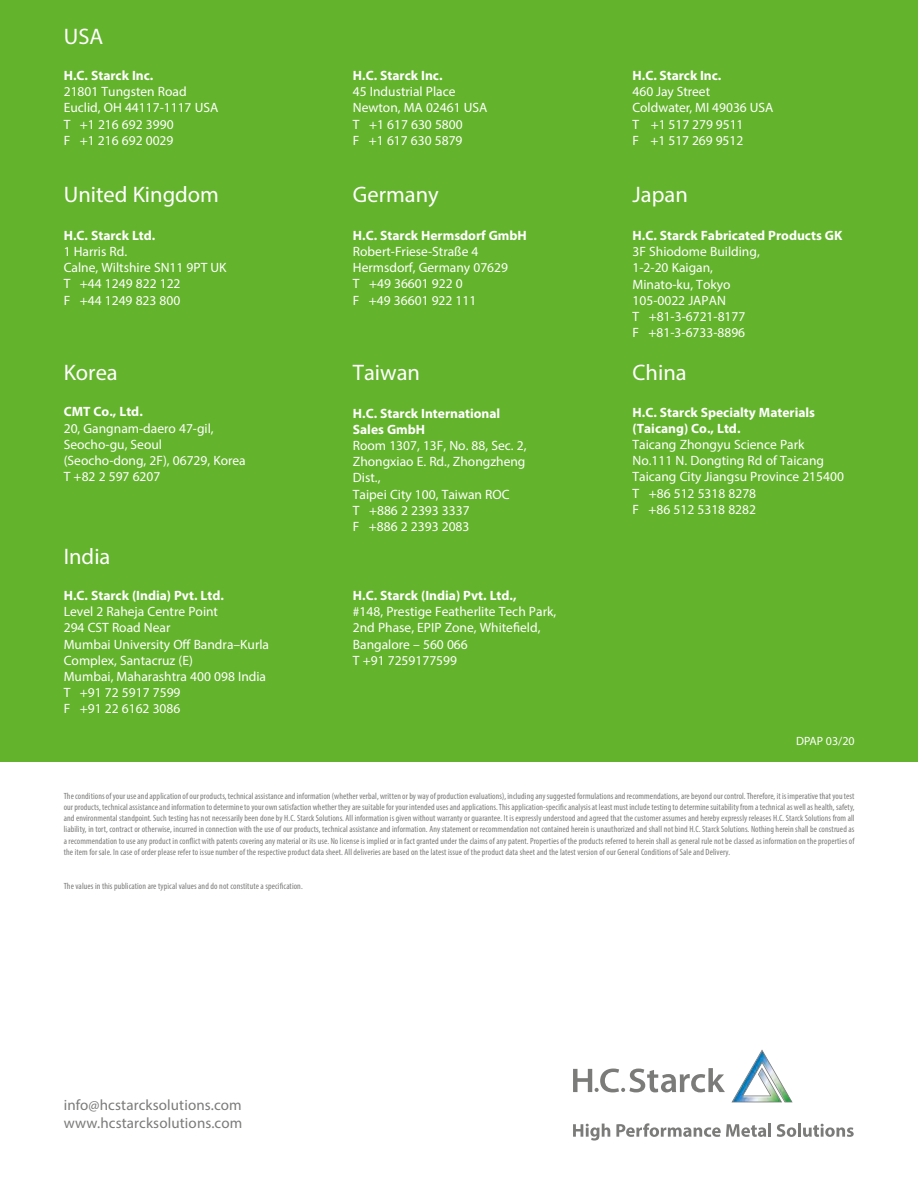
<style>
.page{position:relative;width:918px;height:1188px;background:#fff}
.page>*{position:absolute;margin:0;border:0;box-sizing:border-box;transform-origin:0 0}
.t1{font:22.5px "Myriad Pro";color:#fff}
.t2{font:15px/18px "Myriad Pro";letter-spacing:.01em;color:#7b7b7a}
.t3{font:13.5px/16.2px "Myriad Pro";color:#fff}
.t4{font:700 13.5px/16.2px "Myriad Pro";color:#fff}
.t5{font:12px "Myriad Pro";color:#fff}
.t6{font:condensed 9px/11.2px "Myriad Pro";letter-spacing:.01em;color:#7b7b7a;text-align:justify}
</style>
<div class="page">
<div style="left:0;top:0;width:918px;height:727px;background:#64b32c"></div>
<div style="left:0;top:720px;width:918px;height:42px;background:#64b32c"></div>
<svg style="left:573px;top:1068px;width:152px;height:24px"></svg>
<img style="left:731px;top:1049px;width:62px;height:53px">
<svg style="left:573px;top:1124px;width:37px;height:17px"></svg>
<svg style="left:616px;top:1123px;width:155px;height:14px"></svg>
<svg style="left:777px;top:1124px;width:77px;height:13px"></svg>
<h1 class="t1" style="left:64px;top:23px;width:41px">USA</h1>
<h3 class="t4" style="left:64px;top:67px;width:91px">H.C. Starck Inc.</h3>
<h3 class="t3" style="left:64px;top:83px;width:156px">21801 Tungsten Road<br>Euclid, OH 44117-1117 USA<br>T +1 216 692 3990<br>F +1 216 692 0029</h3>
<h1 class="t1" style="left:64px;top:180px;width:157px">United Kingdom</h1>
<h3 class="t4" style="left:64px;top:227px;width:93px">H.C. Starck Ltd.</h3>
<h3 class="t3" style="left:64px;top:243px;width:164px">1 Harris Rd.<br>Calne, Wiltshire SN11 9PT UK<br>T +44 1249 822 122<br>F +44 1249 823 800</h3>
<h1 class="t1" style="left:64px;top:358px;width:56px">Korea</h1>
<h3 class="t4" style="left:64px;top:403px;width:81px">CMT Co., Ltd.</h3>
<h3 class="t3" style="left:64px;top:420px;width:184px">20, Gangnam-daero 47-gil,<br>Seocho-gu, Seoul (Seocho-dong, 2F), 06729, Korea<br>T +82 2 597 6207</h3>
<h1 class="t1" style="left:64px;top:543px;width:48px">India</h1>
<h3 class="t4" style="left:64px;top:587px;width:162px">H.C. Starck (India) Pvt. Ltd.</h3>
<h3 class="t3" style="left:64px;top:603px;width:207px">Level 2 Raheja Centre Point<br>294 CST Road Near<br>Mumbai University Off Bandra–Kurla<br>Complex, Santacruz (E)<br>Mumbai, Maharashtra 400 098 India<br>T +91 72 5917 7599<br>F +91 22 6162 3086</h3>
<h3 class="t4" style="left:353px;top:67px;width:91px">H.C. Starck Inc.</h3>
<h3 class="t3" style="left:353px;top:83px;width:136px">45 Industrial Place<br>Newton, MA 02461 USA<br>T +1 617 630 5800<br>F +1 617 630 5879</h3>
<h1 class="t1" style="left:353px;top:181px;width:87px">Germany</h1>
<h3 class="t4" style="left:353px;top:227px;width:176px">H.C. Starck Hermsdorf GmbH</h3>
<h3 class="t3" style="left:353px;top:243px;width:157px">Robert-Friese-Straße 4<br>Hermsdorf, Germany 07629<br>T +49 36601 922 0<br>F +49 36601 922 111</h3>
<h1 class="t1" style="left:353px;top:358px;width:69px">Taiwan</h1>
<h3 class="t4" style="left:353px;top:405px;width:149px">H.C. Starck International<br>Sales GmbH</h3>
<h3 class="t3" style="left:353px;top:437px;width:175px">Room 1307, 13F, No. 88, Sec. 2,<br>Zhongxiao E. Rd., Zhongzheng<br>Dist.,<br>Taipei City 100, Taiwan ROC<br>T +886 2 2393 3337<br>F +886 2 2393 2083</h3>
<h3 class="t4" style="left:353px;top:587px;width:165px">H.C. Starck (India) Pvt. Ltd.,</h3>
<h3 class="t3" style="left:353px;top:603px;width:205px">#148, Prestige Featherlite Tech Park,<br>2nd Phase, EPIP Zone, Whitefield,<br>Bangalore – 560 066<br>T +91 7259177599</h3>
<h3 class="t4" style="left:633px;top:67px;width:90px">H.C. Starck Inc.</h3>
<h3 class="t3" style="left:633px;top:83px;width:142px">460 Jay Street<br>Coldwater, MI 49036 USA<br>T +1 517 279 9511<br>F +1 517 269 9512</h3>
<h1 class="t1" style="left:633px;top:181px;width:57px">Japan</h1>
<h3 class="t4" style="left:633px;top:227px;width:211px">H.C. Starck Fabricated Products GK</h3>
<h3 class="t3" style="left:633px;top:243px;width:129px">3F Shiodome Building,<br>1-2-20 Kaigan,<br>Minato-ku, Tokyo<br>105-0022 JAPAN<br>T +81-3-6721-8177<br>F +81-3-6733-8896</h3>
<h1 class="t1" style="left:633px;top:358px;width:56px">China</h1>
<h3 class="t4" style="left:633px;top:403px;width:184px">H.C. Starck Specialty Materials (Taicang) Co., Ltd.</h3>
<h3 class="t3" style="left:633px;top:436px;width:213px">Taicang Zhongyu Science Park<br>No.111 N. Dongting Rd of Taicang<br>Taicang City Jiangsu Province 215400<br>T +86 512 5318 8278<br>F +86 512 5318 8282</h3>
<h3 class="t5" style="left:796px;top:734px;width:60px">DPAP 03/20</h3>
<p class="t6" style="left:64px;top:790px;width:792px">The conditions of your use and application of our products, technical assistance and information (whether verbal, written or by way of production evaluations), including any suggested formulations and recommendations, are beyond our control. Therefore, it is imperative that you test our products, technical assistance and information to determine to your own satisfaction whether they are suitable for your intended uses and applications. This application-specific analysis at least must include testing to determine suitability from a technical as well as health, safety, and environmental standpoint. Such testing has not necessarily been done by H.C. Starck Solutions. All information is given without warranty or guarantee. It is expressly understood and agreed that the customer assumes and hereby expressly releases H.C. Starck Solutions from all liability, in tort, contract or otherwise, incurred in connection with the use of our products, technical assistance and information. Any statement or recommendation not contained herein is unauthorized and shall not bind H.C. Starck Solutions. Nothing herein shall be construed as a recommendation to use any product in conflict with patents covering any material or its use. No license is implied or in fact granted under the claims of any patent. Properties of the products referred to herein shall as general rule not be classed as information on the properties of the item for sale. In case of order please refer to issue number of the respective product data sheet. All deliveries are based on the latest issue of the product data sheet and the latest version of our General Conditions of Sale and Delivery.</p>
<p class="t6" style="left:64px;top:880px;width:241px">The values in this publication are typical values and do not constitute a specification.</p>
<h2 class="t2" style="left:64px;top:1096px;width:180px">info@hcstarcksolutions.com www.hcstarcksolutions.com</h2>
</div>
